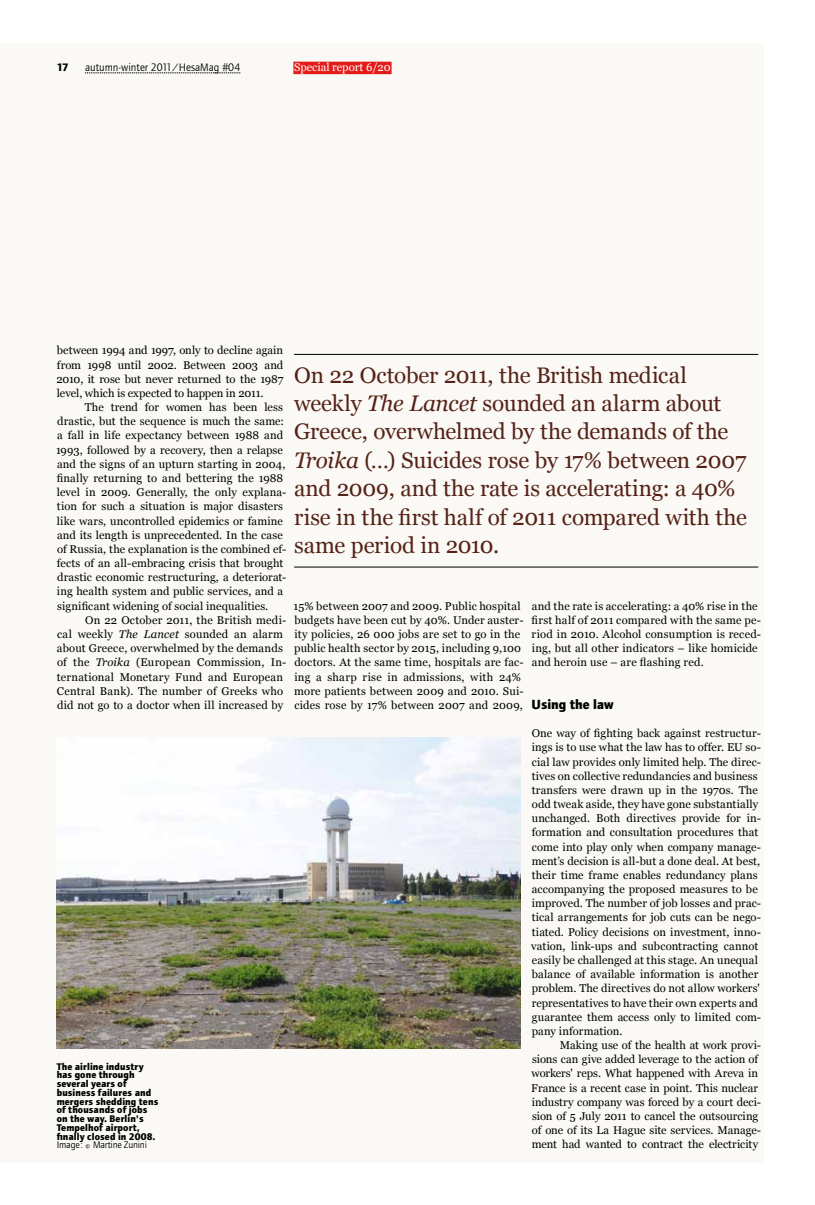
<style>
.page{position:relative;width:815px;height:1205px;background:#fff}
.page>*{position:absolute;margin:0;border:0;box-sizing:border-box;transform-origin:0 0}
.t1{font:22.5px/28.4px "Georgia";letter-spacing:-.005em;color:#562217}
.t2{font:700 13.75px "Foundry Journal";letter-spacing:-.005em;color:#000}
.t3{font:11.25px/14.1px "Georgia";letter-spacing:.01em;color:#000}
.t4{font:11.25px "Foundry Journal";color:#000}
.t5{font:11.25px "Georgia";color:#fff}
.t6{font:700 11.25px "Foundry Journal";color:#000}
.t7{font:700 10px/8.8px "Foundry Journal";letter-spacing:.01em;color:#000}
.t8{font:10px "Foundry Journal";letter-spacing:-.02em;color:#000}
.s1{font-style:italic}
</style>
<div class="page">
<div style="left:0;top:43px;width:764px;height:1119px;background:#faf9f5"></div>
<svg style="left:85px;top:73px;width:155px;height:1px"></svg>
<div style="left:293px;top:62px;width:99px;height:12px;background:#e31c19"></div>
<hr style="left:294px;top:354px;width:464px;height:1px;background:#000">
<hr style="left:294px;top:566px;width:464px;height:1px;background:#000">
<img style="left:57px;top:737px;width:464px;height:311px">
<p class="t6" style="left:57px;top:60px;width:14px">17</p>
<p class="t4" style="left:85px;top:61px;width:157px">autumn-winter 2011/HesaMag #04</p>
<p class="t5" style="left:294px;top:61px;width:98px">Special report 6/20</p>
<p class="t3" style="left:56px;top:343px;width:228px;text-align:justify">between 1994 and 1997, only to decline again from 1998 until 2002. Between 2003 and 2010, it rose but never returned to the 1987 level, which is expected to happen in 2011.</p>
<p class="t3" style="left:56px;top:400px;width:232px;text-indent:29px">The trend for women has been less drastic, but the sequence is much the same: a fall in life expectancy between 1988 and 1993, followed by a recovery, then a relapse and the signs of an upturn starting in 2004, finally returning to and bettering the 1988 level in 2009. Generally, the only explana&shy;tion for such a situation is major disasters like wars, uncontrolled epidemics or famine and its length is unprecedented. In the case of Russia, the explanation is the combined ef&shy;fects of an all-embracing crisis that brought drastic economic restructuring, a deteriorat&shy;ing health system and public services, and a significant widening of social inequalities.</p>
<p class="t3" style="left:57px;top:613px;width:231px;text-indent:28px">On 22 October 2011, the British medi&shy;cal weekly <span class="s1">The Lancet</span> sounded an alarm about Greece, overwhelmed by the demands of the <span class="s1">Troika</span> (European Commission, In&shy;ternational Monetary Fund and European Central Bank). The number of Greeks who did not go to a doctor when ill increased by</p>
<p class="t7" style="left:57px;top:1062px;width:103px">The airline industry has gone through several years of business failures and mergers shedding tens of thousands of jobs on the way. Berlin's<br>Tempelhof airport, finally closed in 2008.</p>
<p class="t8" style="left:57px;top:1139px;width:92px">Image: © Martine Zunini</p>
<p class="t1" style="left:294px;top:361px;width:454px">On 22 October 2011, the British medical weekly <span class="s1">The Lancet</span> sounded an alarm about Greece, overwhelmed by the demands of the <span class="s1">Troika</span> (…) Suicides rose by 17% between 2007 and 2009, and the rate is accelerating: a 40% rise in the first half of 2011 compared with the same period in 2010.</p>
<p class="t3" style="left:293px;top:599px;width:232px">15% between 2007 and 2009. Public hospital budgets have been cut by 40%. Under auster&shy;ity policies, 26 000 jobs are set to go in the public health sector by 2015, including 9,100 doctors. At the same time, hospitals are fac&shy;ing a sharp rise in admissions, with 24% more patients between 2009 and 2010. Sui&shy;cides rose by 17% between 2007 and 2009,</p>
<p class="t3" style="left:532px;top:599px;width:231px">and the rate is accelerating: a 40% rise in the first half of 2011 compared with the same pe&shy;riod in 2010. Alcohol consumption is reced&shy;ing, but all other indicators – like homicide and heroin use – are flashing red.</p>
<p class="t2" style="left:532px;top:696px;width:84px">Using the law</p>
<p class="t3" style="left:531px;top:726px;width:231px">One way of fighting back against restructur&shy;ings is to use what the law has to offer. EU so&shy;cial law provides only limited help. The direc&shy;tives on collective redundancies and business transfers were drawn up in the 1970s. The odd tweak aside, they have gone substantially unchanged. Both directives provide for in&shy;formation and consultation procedures that come into play only when company manage&shy;ment’s decision is all-but a done deal. At best, their time frame enables redundancy plans accompanying the proposed measures to be improved. The number of job losses and prac&shy;tical arrangements for job cuts can be nego&shy;tiated. Policy decisions on investment, inno&shy;vation, link-ups and subcontracting cannot easily be challenged at this stage. An unequal balance of available information is another problem. The directives do not allow workers' representatives to have their own experts and guarantee them access only to limited com&shy;pany information.</p>
<p class="t3" style="left:531px;top:1038px;width:231px;text-indent:29px">Making use of the health at work provi&shy;sions can give added leverage to the action of workers' reps. What happened with Areva in France is a recent case in point. This nuclear industry company was forced by a court deci&shy;sion of 5 July 2011 to cancel the outsourcing of one of its La Hague site services. Manage&shy;ment had wanted to contract the electricity</p>
</div>
